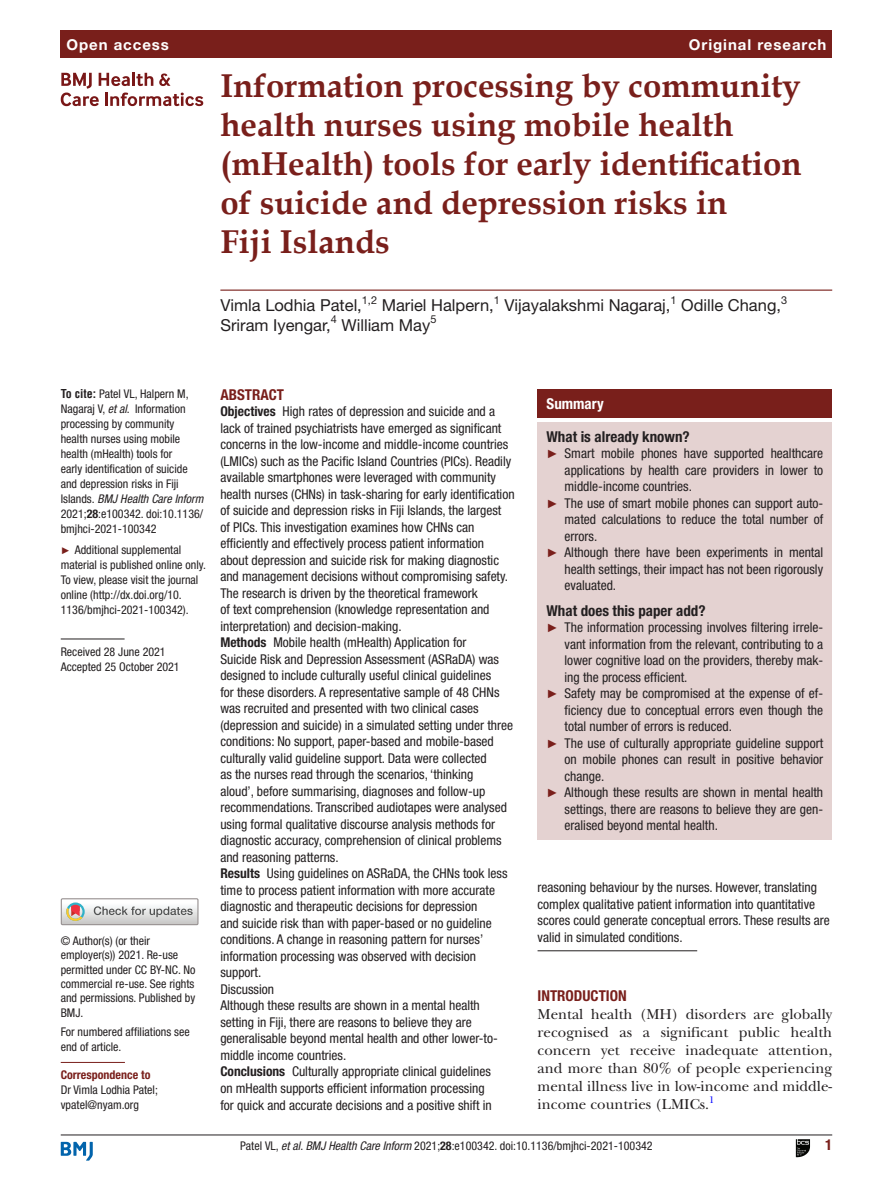
<style>
.page{position:relative;width:893px;height:1191px;background:#fff}
.page>*{position:absolute;margin:0;border:0;box-sizing:border-box;transform-origin:0 0}
.t1{font:700 33px/39px "Book Antiqua";color:#791f1b}
.t2{font:16.5px "Helvetica Neue LT Std";color:#231f20}
.t3{font:15px/18px "New Baskerville";color:#231f20;text-align:justify}
.t4{font:700 condensed 15px "Helvetica Neue LT Std";color:#231f20}
.t5{font:700 15px "Helvetica Neue LT Std";letter-spacing:.065em;color:#fff}
.t6{font:700 condensed 15px "Helvetica Neue LT Std";color:#791f1b}
.t7{font:700 condensed 15px "Helvetica Neue LT Std";color:#fff}
.t8{font:condensed 13.5px/16.5px "Helvetica Neue LT Std";color:#231f20}
.t9{font:condensed 12px/15px "Helvetica Neue LT Std";color:#231f20}
.t10{font:700 condensed 12px "Helvetica Neue LT Std";color:#791f1b}
.t11{font:10.95px "Helvetica Neue LT Std";color:#231f20}
.t12{font:9.9px "New Baskerville";color:#00f}
.s1{font-family:"Helvetica LT Std";font-weight:700}
.s2{font-style:italic}
.s3{font-weight:700}
.s4{font-family:"Arial";font-stretch:normal;font-size:9.75px;color:#791f1b}
.s5{font-family:"Arial";font-stretch:normal;font-size:12px;color:#791f1b}
</style>
<div class="page">
<svg style="left:796px;top:1139px;width:14px;height:18px"></svg>
<hr style="left:61px;top:1134px;width:771px;height:1px;background:#231f20">
<svg style="left:61px;top:1141px;width:32px;height:19px"></svg>
<div style="left:61px;top:31px;width:771px;height:27px;background:#791f1b"></div>
<hr style="left:220px;top:289px;width:612px;height:2px;background:#791f1b">
<hr style="left:61px;top:638px;width:64px;height:1px;background:#231f20">
<hr style="left:61px;top:1062px;width:64px;height:1px;background:#791f1b">
<div style="left:61px;top:898px;width:138px;height:27px;border:1px solid #969090"></div>
<svg style="left:61px;top:898px;width:137px;height:26px"></svg>
<svg style="left:61px;top:73px;width:142px;height:33px"></svg>
<hr style="left:538px;top:950px;width:159px;height:1px;background:#231f20">
<div style="left:538px;top:389px;width:294px;height:29px;background:#791f1b"></div>
<div style="left:538px;top:422px;width:294px;height:417px;background:#e4d2d1"></div>
<p class="t5" style="left:66px;top:35px;width:104px">Open access</p>
<p class="t5" style="left:689px;top:35px;width:139px">Original research</p>
<h1 class="t1" style="left:220px;top:66px;width:583px">Information processing by community health nurses using mobile health (mHealth) tools for early identification of suicide and depression risks in<br>Fiji Islands</h1>
<p class="t2" style="left:220px;top:296px;width:143px">Vimla Lodhia Patel,</p>
<p class="t11" style="left:362px;top:293px;width:17px">1,2</p>
<p class="t2" style="left:382px;top:296px;width:114px">Mariel Halpern,</p>
<p class="t11" style="left:494px;top:293px;width:8px">1</p>
<p class="t2" style="left:504px;top:296px;width:167px">Vijayalakshmi Nagaraj,</p>
<p class="t11" style="left:670px;top:293px;width:8px">1</p>
<p class="t2" style="left:681px;top:296px;width:101px">Odille Chang,</p>
<p class="t11" style="left:781px;top:293px;width:8px">3</p>
<p class="t2" style="left:220px;top:315px;width:112px">Sriram Iyengar,</p>
<p class="t11" style="left:331px;top:313px;width:8px">4</p>
<p class="t2" style="left:341px;top:315px;width:90px">William May</p>
<p class="t11" style="left:430px;top:313px;width:8px">5</p>
<p class="t9" style="left:61px;top:386px;width:144px"><span class="s1">To cite:</span> Patel VL, Halpern M,<br>Nagaraj V, <span class="s2">et al</span>. Information processing by community health nurses using mobile health (mHealth) tools for<br>early identification of suicide and depression risks in Fiji<br>Islands. <span class="s2">BMJ Health Care Inform<br></span>2021;<span class="s3">28</span>:e100342. doi:10.1136/ bmjhci-2021-100342</p>
<p class="t9" style="left:61px;top:542px;width:147px"><span class="s4">►</span> Additional supplemental material is published online only.<br>To view, please visit the journal online (http://dx.doi.org/10.<br>1136/bmjhci-2021-100342).</p>
<p class="t9" style="left:61px;top:644px;width:120px">Received 28 June 2021<br>Accepted 25 October 2021</p>
<p class="t9" style="left:61px;top:933px;width:136px;line-height:14.4px">© Author(s) (or their employer(s)) 2021. Re-use permitted under CC BY-NC. No commercial re-use. See rights and permissions. Published by<br>BMJ.</p>
<p class="t9" style="left:61px;top:1024px;width:130px">For numbered affiliations see end of article.</p>
<p class="t10" style="left:61px;top:1067px;width:91px">Correspondence to</p>
<p class="t9" style="left:61px;top:1082px;width:99px">Dr Vimla Lodhia Patel; vpatel@nyam.org</p>
<p class="t6" style="left:220px;top:385px;width:65px">ABSTRACT</p>
<p class="t8" style="left:220px;top:403px;width:296px"><span class="s3">Objectives</span> High rates of depression and suicide and a lack of trained psychiatrists have emerged as significant concerns in the low-income and middle-income countries (LMICs) such as the Pacific Island Countries (PICs). Readily available smartphones were leveraged with community health nurses (CHNs) in task-sharing for early identification of suicide and depression risks in Fiji Islands, the largest<br>of PICs. This investigation examines how CHNs can efficiently and effectively process patient information about depression and suicide risk for making diagnostic and management decisions without compromising safety.<br>The research is driven by the theoretical framework<br>of text comprehension (knowledge representation and interpretation) and decision-making.<br><span class="s3">Methods</span> Mobile health (mHealth) Application for<br>Suicide Risk and Depression Assessment (ASRaDA) was designed to include culturally useful clinical guidelines<br>for these disorders. A representative sample of 48 CHNs was recruited and presented with two clinical cases (depression and suicide) in a simulated setting under three conditions: No support, paper-based and mobile-based culturally valid guideline support. Data were collected<br>as the nurses read through the scenarios, ‘thinking<br>aloud’, before summarising, diagnoses and follow-up recommendations. Transcribed audiotapes were analysed using formal qualitative discourse analysis methods for diagnostic accuracy, comprehension of clinical problems and reasoning patterns.<br><span class="s3">Results</span> Using guidelines on ASRaDA, the CHNs took less time to process patient information with more accurate diagnostic and therapeutic decisions for depression<br>and suicide risk than with paper-based or no guideline conditions. A change in reasoning pattern for nurses’ information processing was observed with decision support.<br>Discussion<br>Although these results are shown in a mental health setting in Fiji, there are reasons to believe they are generalisable beyond mental health and other lower-to&shy;middle income countries.<br><span class="s3">Conclusions</span> Culturally appropriate clinical guidelines<br>on mHealth supports efficient information processing<br>for quick and accurate decisions and a positive shift in</p>
<p class="t7" style="left:547px;top:394px;width:59px">Summary</p>
<p class="t4" style="left:547px;top:427px;width:145px">What is already known?</p>
<p class="t8" style="left:547px;top:445px;width:278px"><span class="s5">►</span> Smart mobile phones have supported healthcare</p>
<p class="t8" style="left:565px;top:461px;width:260px">applications by health care providers in lower to</p>
<p class="t8" style="left:565px;top:478px;width:129px">middle-income countries.</p>
<p class="t8" style="left:547px;top:494px;width:278px"><span class="s5">►</span> The use of smart mobile phones can support auto-</p>
<p class="t8" style="left:565px;top:511px;width:260px">mated calculations to reduce the total number of</p>
<p class="t8" style="left:565px;top:527px;width:34px">errors.</p>
<p class="t8" style="left:547px;top:544px;width:278px"><span class="s5">►</span> Although there have been experiments in mental</p>
<p class="t8" style="left:565px;top:560px;width:260px">health settings, their impact has not been rigorously</p>
<p class="t8" style="left:565px;top:577px;width:53px">evaluated.</p>
<p class="t4" style="left:547px;top:601px;width:161px">What does this paper add?</p>
<p class="t8" style="left:547px;top:619px;width:278px"><span class="s5">►</span> The information processing involves filtering irrele-</p>
<p class="t8" style="left:565px;top:635px;width:260px">vant information from the relevant, contributing to a</p>
<p class="t8" style="left:565px;top:652px;width:260px">lower cognitive load on the providers, thereby mak-</p>
<p class="t8" style="left:565px;top:668px;width:124px">ing the process efficient.</p>
<p class="t8" style="left:547px;top:685px;width:278px"><span class="s5">►</span> Safety may be compromised at the expense of ef-</p>
<p class="t8" style="left:565px;top:701px;width:260px">ficiency due to conceptual errors even though the</p>
<p class="t8" style="left:565px;top:718px;width:169px">total number of errors is reduced.</p>
<p class="t8" style="left:547px;top:734px;width:278px"><span class="s5">►</span> The use of culturally appropriate guideline support</p>
<p class="t8" style="left:565px;top:751px;width:260px">on mobile phones can result in positive behavior</p>
<p class="t8" style="left:565px;top:767px;width:41px">change.</p>
<p class="t8" style="left:547px;top:784px;width:278px"><span class="s5">►</span> Although these results are shown in mental health</p>
<p class="t8" style="left:565px;top:800px;width:260px">settings, there are reasons to believe they are gen-</p>
<p class="t8" style="left:565px;top:817px;width:155px">eralised beyond mental health.</p>
<p class="t8" style="left:538px;top:879px;width:294px">reasoning behaviour by the nurses. However, translating complex qualitative patient information into quantitative scores could generate conceptual errors. These results are valid in simulated conditions.</p>
<p class="t6" style="left:538px;top:986px;width:91px">INTRODUCTION</p>
<p class="t3" style="left:538px;top:1005px;width:296px">Mental health (MH) disorders are globally recognised as a significant public health concern yet receive inadequate attention, and more than 80% of people experiencing mental illness live in low-income and middle&shy;income countries (LMICs.</p>
<p class="t12" style="left:709px;top:1093px;width:7px">1</p>
<p class="t9" style="left:240px;top:1137px;width:414px">Patel VL, <span class="s2">et al</span>. <span class="s2">BMJ Health Care Inform</span> 2021;<span class="s3">28</span>:e100342. doi:10.1136/bmjhci-2021-100342</p>
<p class="t6" style="left:825px;top:1135px;width:9px">1</p>
</div>
